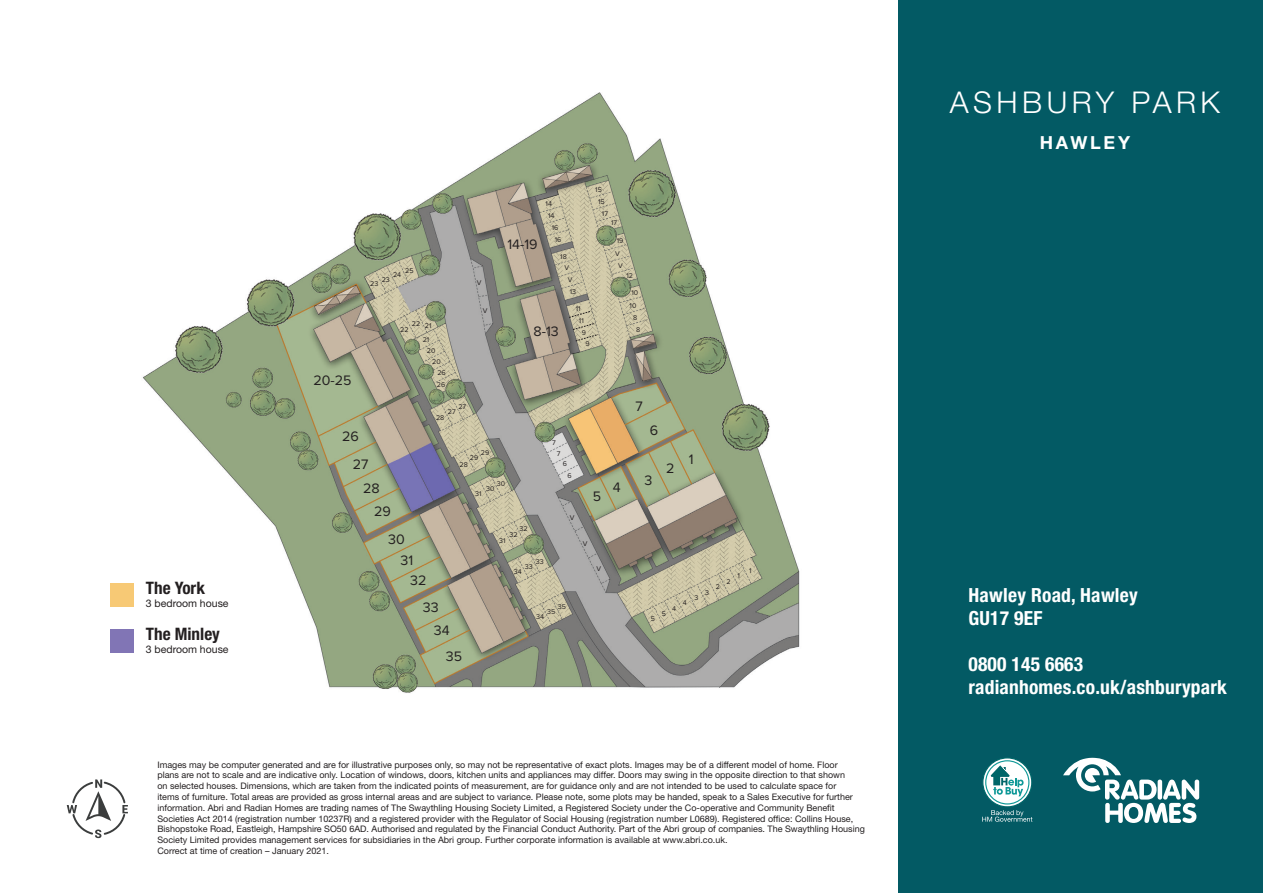
<style>
.page{position:relative;width:1263px;height:893px;background:#fff}
.page>*{position:absolute;margin:0;border:0;box-sizing:border-box;transform-origin:0 0}
.t1{font:300 30px "Helvetica Neue LT Std";letter-spacing:.15em;color:#fff}
.t2{font:700 condensed 19.5px/23.4px "Helvetica Neue LT Std";letter-spacing:.01em;color:#fff}
.t3{font:700 18px "Helvetica Neue LT Std";letter-spacing:.15em;color:#fff}
.t4{font:700 condensed 17.25px "Helvetica Neue LT Std";color:#231f20}
.t5{font:14.25px/27.6px "Proxima Nova";color:#231f20}
.t6{font:700 11.1px/12.6px "Proxima Nova";color:#231f20}
.t7{font:10.5px "Helvetica Neue LT Std";color:#231f20}
.t8{font:9px/10.8px "Helvetica Neue LT Std";color:#231f20}
.t9{font:7.05px/12.9px "Proxima Nova";color:#231f20}
.s1{font-weight:400}
</style>
<div class="page">
<div style="left:898px;top:0;width:365px;height:893px;background:#035a64"></div>
<svg style="left:1063px;top:758px;width:136px;height:65px"></svg>
<svg style="left:982px;top:757px;width:50px;height:65px"></svg>
<svg style="left:67px;top:779px;width:61px;height:59px"></svg>
<img style="left:128px;top:92px;width:672px;height:601px">
<svg style="left:569px;top:311px;width:29px;height:30px"></svg>
<div style="left:111px;top:583px;width:23px;height:23px;background:#f7c975"></div>
<div style="left:111px;top:630px;width:23px;height:23px;background:#8175b5"></div>
<p class="t4" style="left:146px;top:577px;width:61px">The York</p>
<p class="t7" style="left:146px;top:597px;width:84px">3 bedroom house</p>
<p class="t4" style="left:146px;top:623px;width:76px">The Minley</p>
<p class="t7" style="left:146px;top:643px;width:84px">3 bedroom house</p>
<p class="t5" style="left:314px;top:366px;width:40px">20-25</p>
<p class="t9" style="left:405px;top:264px;width:10px">25</p>
<p class="t9" style="left:393px;top:268px;width:10px">24</p>
<p class="t9" style="left:382px;top:273px;width:10px">23</p>
<p class="t9" style="left:370px;top:277px;width:10px">23</p>
<p class="t9" style="left:412px;top:318px;width:21px">22 21</p>
<p class="t9" style="left:400px;top:323px;width:10px">22</p>
<p class="t9" style="left:423px;top:332px;width:8px">21</p>
<p class="t9" style="left:427px;top:344px;width:10px">20</p>
<p class="t9" style="left:432px;top:355px;width:10px">20</p>
<p class="t9" style="left:437px;top:365px;width:10px">26<br>26</p>
<p class="t9" style="left:436px;top:411px;width:10px">28</p>
<p class="t9" style="left:458px;top:400px;width:9px">27</p>
<p class="t9" style="left:448px;top:405px;width:9px">27</p>
<p class="t9" style="left:477px;top:276px;width:6px">V</p>
<p class="t9" style="left:483px;top:304px;width:6px">V</p>
<p class="t9" style="left:595px;top:183px;width:8px">15</p>
<p class="t5" style="left:507px;top:230px;width:32px">14-19</p>
<p class="t9" style="left:546px;top:197px;width:8px">14</p>
<p class="t9" style="left:548px;top:209px;width:8px">14</p>
<p class="t9" style="left:552px;top:221px;width:8px">16</p>
<p class="t9" style="left:555px;top:233px;width:8px">16</p>
<p class="t9" style="left:560px;top:250px;width:8px">18</p>
<p class="t9" style="left:564px;top:261px;width:6px">V</p>
<p class="t9" style="left:568px;top:273px;width:6px">V</p>
<p class="t9" style="left:570px;top:285px;width:8px">13</p>
<p class="t9" style="left:598px;top:195px;width:8px">15</p>
<p class="t9" style="left:602px;top:207px;width:8px">17</p>
<p class="t9" style="left:611px;top:215px;width:8px">17</p>
<p class="t9" style="left:617px;top:234px;width:8px">19</p>
<p class="t9" style="left:615px;top:247px;width:6px">V</p>
<p class="t9" style="left:618px;top:259px;width:6px">V</p>
<p class="t9" style="left:626px;top:268px;width:8px">12</p>
<p class="t9" style="left:631px;top:286px;width:8px">10</p>
<p class="t5" style="left:533px;top:317px;width:27px">8-13</p>
<p class="t9" style="left:576px;top:302px;width:6px">11</p>
<p class="t9" style="left:579px;top:314px;width:6px">11</p>
<p class="t9" style="left:582px;top:326px;width:6px">9</p>
<p class="t9" style="left:630px;top:299px;width:8px">10</p>
<p class="t9" style="left:633px;top:311px;width:6px">8</p>
<p class="t9" style="left:636px;top:323px;width:6px">8</p>
<p class="t9" style="left:585px;top:337px;width:6px">9</p>
<p class="t5" style="left:635px;top:392px;width:9px">7</p>
<p class="t5" style="left:353px;top:422px;width:17px;text-indent:-11px">26<br>27</p>
<p class="t5" style="left:374px;top:476px;width:18px;line-height:23.2px;text-indent:-11px">28<br>29</p>
<p class="t5" style="left:388px;top:525px;width:18px">30</p>
<p class="t5" style="left:400px;top:546px;width:14px">31</p>
<p class="t5" style="left:410px;top:566px;width:18px">32</p>
<p class="t5" style="left:434px;top:596px;width:17px;line-height:22px;text-indent:-11px">33<br>34</p>
<p class="t5" style="left:446px;top:642px;width:18px">35</p>
<p class="t9" style="left:552px;top:436px;width:5px">7</p>
<p class="t9" style="left:481px;top:446px;width:10px">29</p>
<p class="t9" style="left:557px;top:447px;width:5px">7</p>
<p class="t9" style="left:470px;top:451px;width:10px">29</p>
<p class="t9" style="left:563px;top:457px;width:6px">6</p>
<p class="t9" style="left:459px;top:458px;width:10px">28</p>
<p class="t9" style="left:567px;top:469px;width:6px">6</p>
<p class="t9" style="left:497px;top:477px;width:10px">30</p>
<p class="t9" style="left:486px;top:482px;width:10px">30</p>
<p class="t9" style="left:475px;top:487px;width:8px">31</p>
<p class="t9" style="left:570px;top:511px;width:6px">V</p>
<p class="t9" style="left:519px;top:522px;width:10px">32</p>
<p class="t9" style="left:509px;top:528px;width:10px">32</p>
<p class="t9" style="left:499px;top:534px;width:8px">31</p>
<p class="t9" style="left:536px;top:555px;width:9px">33</p>
<p class="t9" style="left:525px;top:559px;width:9px">33</p>
<p class="t9" style="left:514px;top:565px;width:9px">34</p>
<p class="t9" style="left:558px;top:600px;width:10px">35</p>
<p class="t9" style="left:547px;top:605px;width:10px">35</p>
<p class="t9" style="left:536px;top:610px;width:9px">34</p>
<p class="t5" style="left:593px;top:482px;width:10px">5</p>
<p class="t5" style="left:613px;top:473px;width:9px">4</p>
<p class="t9" style="left:583px;top:537px;width:6px">V</p>
<p class="t5" style="left:650px;top:416px;width:10px">6</p>
<p class="t5" style="left:644px;top:466px;width:9px">3</p>
<p class="t5" style="left:666px;top:454px;width:10px">2</p>
<p class="t5" style="left:689px;top:445px;width:6px">1</p>
<p class="t9" style="left:596px;top:562px;width:6px">V</p>
<p class="t9" style="left:749px;top:564px;width:4px">1</p>
<p class="t9" style="left:737px;top:569px;width:4px">1</p>
<p class="t9" style="left:726px;top:575px;width:6px">2</p>
<p class="t9" style="left:716px;top:580px;width:6px">2</p>
<p class="t9" style="left:705px;top:586px;width:5px">3</p>
<p class="t9" style="left:694px;top:590px;width:5px">3</p>
<p class="t9" style="left:683px;top:596px;width:5px">4</p>
<p class="t9" style="left:672px;top:602px;width:5px">4</p>
<p class="t9" style="left:662px;top:607px;width:6px">5</p>
<p class="t9" style="left:651px;top:612px;width:6px">5</p>
<p class="t8" style="left:157px;top:759px;width:709px">Images may be computer generated and are for illustrative purposes only, so may not be representative of exact plots. Images may be of a different model of home. Floor<br>plans are not to scale and are indicative only. Location of windows, doors, kitchen units and appliances may differ. Doors may swing in the opposite direction to that shown<br>on selected houses. Dimensions, which are taken from the indicated points of measurement, are for guidance only and are not intended to be used to calculate space for<br>items of furniture. Total areas are provided as gross internal areas and are subject to variance. Please note, some plots may be handed, speak to a Sales Executive for further information. Abri and Radian Homes are trading names of The Swaythling Housing Society Limited, a Registered Society under the Co-operative and Community Benefit Societies Act 2014 (registration number 10237R) and a registered provider with the Regulator of Social Housing (registration number L0689). Registered office: Collins House, Bishopstoke Road, Eastleigh, Hampshire SO50 6AD. Authorised and regulated by the Financial Conduct Authority. Part of the Abri group of companies. The Swaythling Housing Society Limited provides management services for subsidiaries in the Abri group. Further corporate information is available at www.abri.co.uk.<br>Correct at time of creation – January 2021.</p>
<p class="t6" style="left:175px;top:761px;width:146px">The York - 3 Bedroom House<br><span class="s1">Plots 6 &amp; 7</span></p>
<p class="t6" style="left:176px;top:800px;width:158px">The Minley - 3 Bedroom House<br><span class="s1">Plots 28 &amp; 29</span></p>
<p class="t1" style="left:950px;top:84px;width:272px">ASHBURY PARK</p>
<p class="t3" style="left:1040px;top:132px;width:92px">HAWLEY</p>
<p class="t2" style="left:968px;top:583px;width:171px">Hawley Road, Hawley<br>GU17 9EF</p>
<p class="t2" style="left:968px;top:652px;width:260px">0800 145 6663 radianhomes.co.uk/ashburypark</p>
</div>
